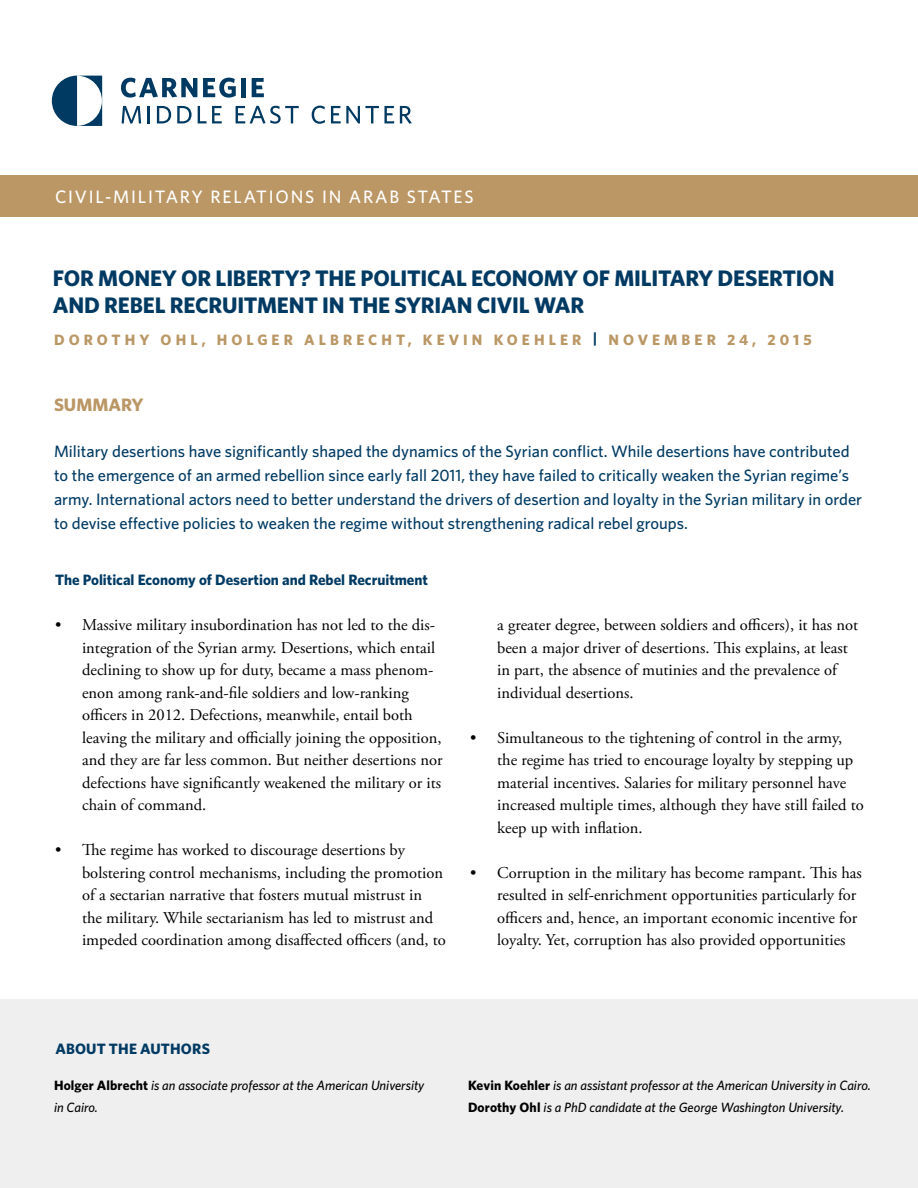
<style>
.page{position:relative;width:918px;height:1188px;background:#fff}
.page>*{position:absolute;margin:0;border:0;box-sizing:border-box;transform-origin:0 0}
.t1{font:700 22.5px/27px "Whitney";letter-spacing:-.01em;color:#003a63}
.t2{font:500 18px "Whitney";letter-spacing:.1em;color:#fff}
.t3{font:700 18px "Whitney";color:#ba9765}
.t4{font:16.5px/22.5px "Adobe Garamond Pro";color:#000}
.t5{font:500 16.5px/24px "Whitney";color:#003a63}
.t6{font:700 15px "Whitney";color:#003a63}
.t7{font:700 15px "Whitney";letter-spacing:.27em;color:#ba9765}
.t8{font:italic 500 13.5px/22.5px "Whitney";color:#000}
.s1{color:#003a63}
.s2{font-weight:700;font-style:normal}
</style>
<div class="page">
<div style="left:0;top:176px;width:918px;height:41px;background:#ba9764"></div>
<svg style="left:121px;top:78px;width:76px;height:20px"></svg>
<svg style="left:203px;top:78px;width:33px;height:20px"></svg>
<div style="left:241px;top:78px;width:5px;height:19px;background:#003a63"></div>
<svg style="left:252px;top:78px;width:12px;height:19px"></svg>
<svg style="left:122px;top:106px;width:19px;height:18px"></svg>
<svg style="left:148px;top:106px;width:2px;height:17px"></svg>
<svg style="left:157px;top:106px;width:14px;height:17px"></svg>
<svg style="left:177px;top:106px;width:15px;height:17px"></svg>
<svg style="left:198px;top:106px;width:24px;height:17px"></svg>
<svg style="left:236px;top:106px;width:63px;height:18px"></svg>
<svg style="left:312px;top:106px;width:13px;height:18px"></svg>
<svg style="left:331px;top:106px;width:63px;height:17px"></svg>
<svg style="left:400px;top:106px;width:12px;height:18px"></svg>
<svg style="left:52px;top:76px;width:50px;height:50px"></svg>
<div style="left:0;top:999px;width:918px;height:189px;background:#efeff0"></div>
<p class="t2" style="left:55px;top:185px;width:420px">CIVIL-MILITARY RELATIONS IN ARAB STATES</p>
<h1 class="t1" style="left:53px;top:264px;width:783px">FOR MONEY OR LIBERTY? THE POLITICAL ECONOMY OF MILITARY DESERTION<br>AND REBEL RECRUITMENT IN THE SYRIAN CIVIL WAR</h1>
<p class="t7" style="left:54px;top:329px;width:759px">DOROTHY OHL, HOLGER ALBRECHT, KEVIN KOEHLER <span class="s1">|</span> NOVEMBER 24, 2015</p>
<p class="t3" style="left:54px;top:392px;width:91px">SUMMARY</p>
<p class="t5" style="left:54px;top:439px;width:810px">Military desertions have significantly shaped the dynamics of the Syrian conflict. While desertions have contributed to the emergence of an armed rebellion since early fall 2011, they have failed to critically weaken the Syrian regime’s army. International actors need to better understand the drivers of desertion and loyalty in the Syrian military in order to devise effective policies to weaken the regime without strengthening radical rebel groups.</p>
<p class="t6" style="left:55px;top:570px;width:374px">The Political Economy of Desertion and Rebel Recruitment</p>
<p class="t4" style="left:82px;top:614px;width:362px;text-indent:-27px">• Massive military insubordination has not led to the dis&shy;integration of the Syrian army. Desertions, which entail declining to show up for duty, became a mass phenom&shy;enon among rank-and-file soldiers and low-ranking officers in 2012. Defections, meanwhile, entail both leaving the military and officially joining the opposition, and they are far less common. But neither desertions nor defections have significantly weakened the military or its chain of command.</p>
<p class="t4" style="left:82px;top:839px;width:365px;text-indent:-27px">• The regime has worked to discourage desertions by bolstering control mechanisms, including the promotion of a sectarian narrative that fosters mutual mistrust in the military. While sectarianism has led to mistrust and impeded coordination among disaffected officers (and, to</p>
<p class="t4" style="left:497px;top:614px;width:362px">a greater degree, between soldiers and officers), it has not been a major driver of desertions. This explains, at least in part, the absence of mutinies and the prevalence of individual desertions.</p>
<p class="t4" style="left:497px;top:727px;width:368px;text-indent:-27px">• Simultaneous to the tightening of control in the army, the regime has tried to encourage loyalty by stepping up material incentives. Salaries for military personnel have increased multiple times, although they have still failed to keep up with inflation.</p>
<p class="t4" style="left:497px;top:862px;width:366px;text-indent:-27px">• Corruption in the military has become rampant. This has resulted in self-enrichment opportunities particularly for officers and, hence, an important economic incentive for loyalty. Yet, corruption has also provided opportunities</p>
<p class="t6" style="left:55px;top:1039px;width:156px">ABOUT THE AUTHORS</p>
<p class="t8" style="left:54px;top:1073px;width:372px"><span class="s2">Holger Albrecht</span> is an associate professor at the American University in Cairo.</p>
<p class="t8" style="left:468px;top:1073px;width:404px"><span class="s2">Kevin Koehler</span> is an assistant professor at the American University in Cairo.<br><span class="s2">Dorothy Ohl</span> is a PhD candidate at the George Washington University.</p>
</div>
